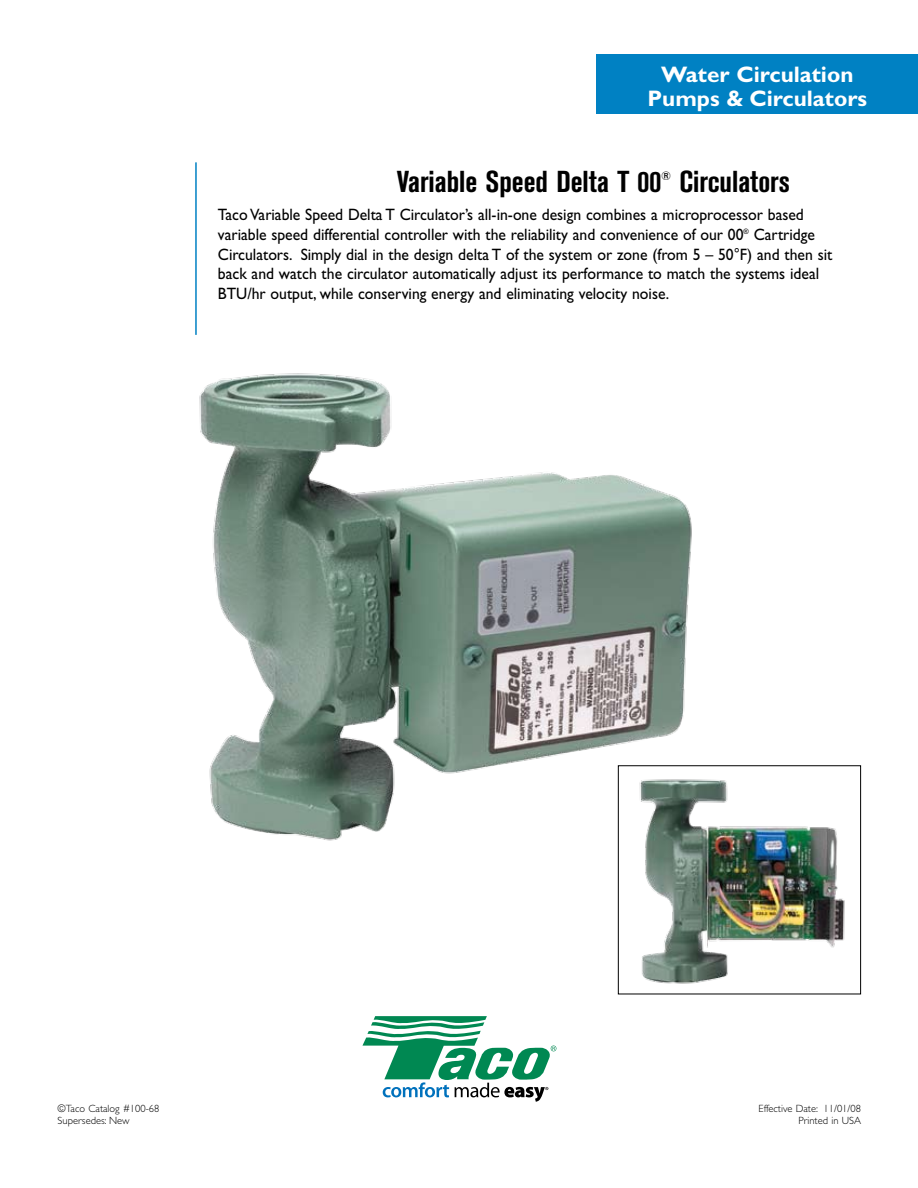
<style>
.page{position:relative;width:918px;height:1188px;background:#fff}
.page>*{position:absolute;margin:0;border:0;box-sizing:border-box;transform-origin:0 0}
.t1{font:700 condensed 30px "Akzidenz Grotesk BE";color:#000}
.t2{font:700 22.5px/24px "Gill Sans";color:#fff;text-align:center}
.t3{font:16.5px/19.8px "Gill Sans";color:#000;scale:.95 1}
.t4{font:700 condensed 12px "Akzidenz Grotesk BE";color:#000}
.t5{font:300 10.5px/12.6px "Gill Sans";color:#000}
</style>
<div class="page">
<hr style="left:195px;top:162px;width:2px;height:173px;background:#0081c3">
<div style="left:597px;top:54px;width:321px;height:59px;background:#0081c3"></div>
<svg style="left:363px;top:1016px;width:193px;height:86px"></svg>
<img style="left:642px;top:779px;width:203px;height:205px">
<div style="left:618px;top:765px;width:243px;height:229px;border:1px solid #000"></div>
<img style="left:199px;top:373px;width:509px;height:486px">
<h2 class="t2" style="left:648px;top:62px;width:221px">Water Circulation<br>Pumps &amp; Circulators</h2>
<h1 class="t1" style="left:397px;top:164px;width:266px">Variable Speed Delta T 00</h1>
<p class="t4" style="left:661px;top:169px;width:11px">®</p>
<h1 class="t1" style="left:680px;top:164px;width:112px">Circulators</h1>
<p class="t3" style="left:218px;top:205px;width:648px">Taco Variable Speed Delta T Circulator’s all-in-one design combines a microprocessor based variable speed differential controller with the reliability and convenience of our 00<sup>®</sup> Cartridge Circulators. Simply dial in the design delta T of the system or zone (from 5 – 50°F) and then sit back and watch the circulator automatically adjust its performance to match the systems ideal BTU/hr output, while conserving energy and eliminating velocity noise.</p>
<p class="t5" style="left:58px;top:1102px;width:103px">©Taco Catalog #100-68<br>Supersedes: New</p>
<p class="t5" style="left:759px;top:1102px;width:104px;text-align:right">Effective Date: 11/01/08<br>Printed in USA</p>
</div>
